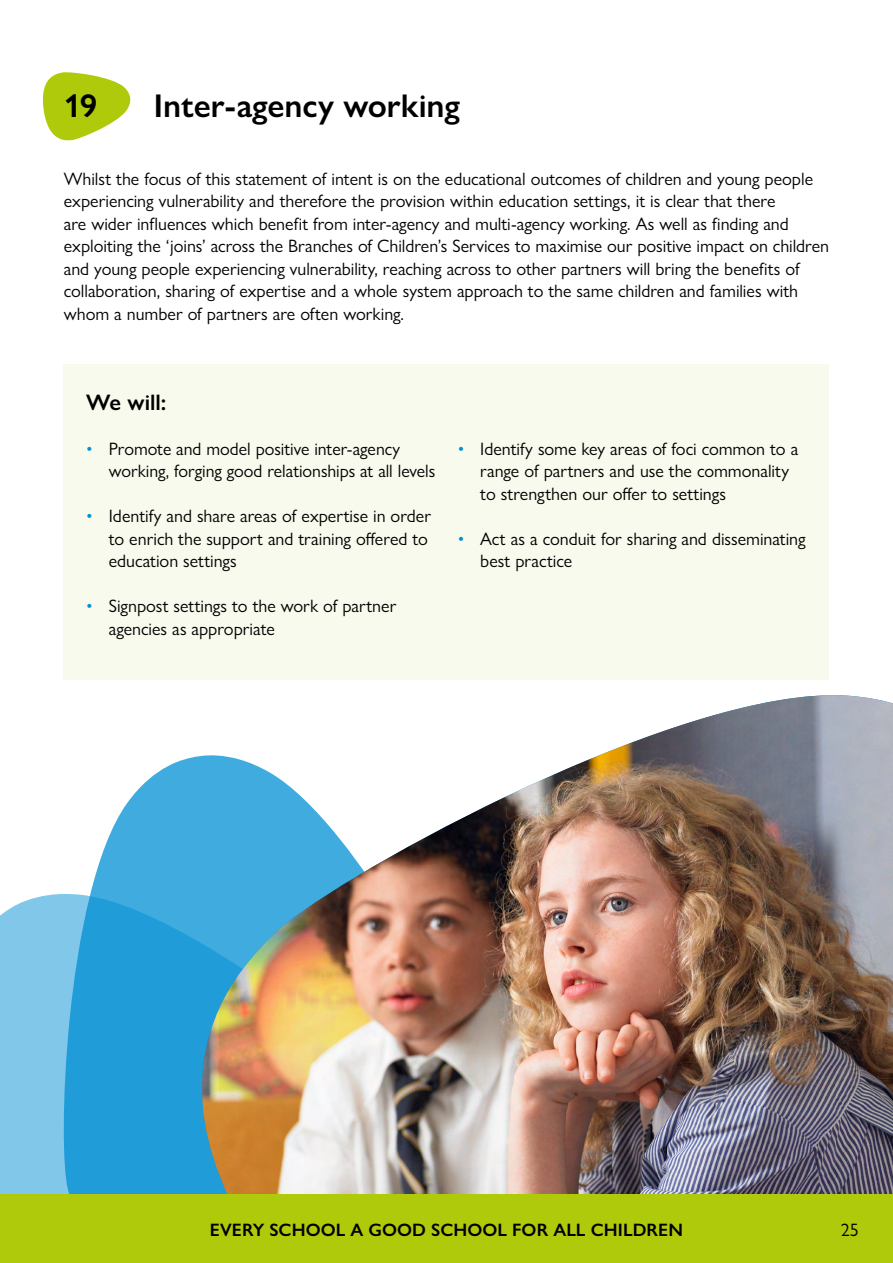
<style>
.page{position:relative;width:893px;height:1263px;background:#fff}
.page>*{position:absolute;margin:0;border:0;box-sizing:border-box;transform-origin:0 0}
.t1{font:600 33px "Gill Sans Nova";color:#000}
.t2{font:600 22.5px "Gill Sans Nova";color:#000}
.t3{font:18px/22.5px "Gill Sans Nova";color:#000}
.t4{font:600 18px "Gill Sans Nova";letter-spacing:.005em;color:#000}
.s1{color:#0090d4}
</style>
<div class="page">
<svg style="left:42px;top:72px;width:89px;height:69px"></svg>
<div style="left:64px;top:365px;width:765px;height:315px;background:#f8faed"></div>
<div style="left:0;top:894px;width:62px;height:301px;background:#80c7e9"></div>
<svg style="left:62px;top:762px;width:115px;height:433px;fill:#209dd9"></svg>
<svg style="left:177px;top:756px;width:21px;height:439px;background:#2ea3da"></svg>
<img style="left:198px;top:695px;width:695px;height:500px">
<div style="left:0;top:1195px;width:893px;height:68px;background:#afca0b"></div>
<h1 class="t1" style="left:64px;top:86px;width:35px">19</h1>
<h1 class="t1" style="left:154px;top:86px;width:308px">Inter-agency working</h1>
<p class="t3" style="left:64px;top:167px;width:767px">Whilst the focus of this statement of intent is on the educational outcomes of children and young people experiencing vulnerability and therefore the provision within education settings, it is clear that there<br>are wider influences which benefit from inter-agency and multi-agency working. As well as finding and exploiting the ‘joins’ across the Branches of Children’s Services to maximise our positive impact on children and young people experiencing vulnerability, reaching across to other partners will bring the benefits of collaboration, sharing of expertise and a whole system approach to the same children and families with whom a number of partners are often working.</p>
<p class="t2" style="left:86px;top:388px;width:82px">We will:</p>
<p class="t3" style="left:109px;top:437px;width:328px;text-indent:-23px"><span class="s1">•</span> Promote and model positive inter-agency working, forging good relationships at all levels</p>
<p class="t3" style="left:109px;top:505px;width:324px;text-indent:-22px"><span class="s1">•</span> Identify and share areas of expertise in order to enrich the support and training offered to education settings</p>
<p class="t3" style="left:109px;top:595px;width:289px;text-indent:-22px"><span class="s1">•</span> Signpost settings to the work of partner agencies as appropriate</p>
<p class="t3" style="left:480px;top:437px;width:320px;text-indent:-22px"><span class="s1">•</span> Identify some key areas of foci common to a range of partners and use the commonality to strengthen our offer to settings</p>
<p class="t3" style="left:480px;top:527px;width:327px;text-indent:-23px"><span class="s1">•</span> Act as a conduit for sharing and disseminating best practice</p>
<p class="t4" style="left:210px;top:1219px;width:475px">EVERY SCHOOL A GOOD SCHOOL FOR ALL CHILDREN</p>
<p class="t3" style="left:841px;top:1219px;width:20px">25</p>
</div>
